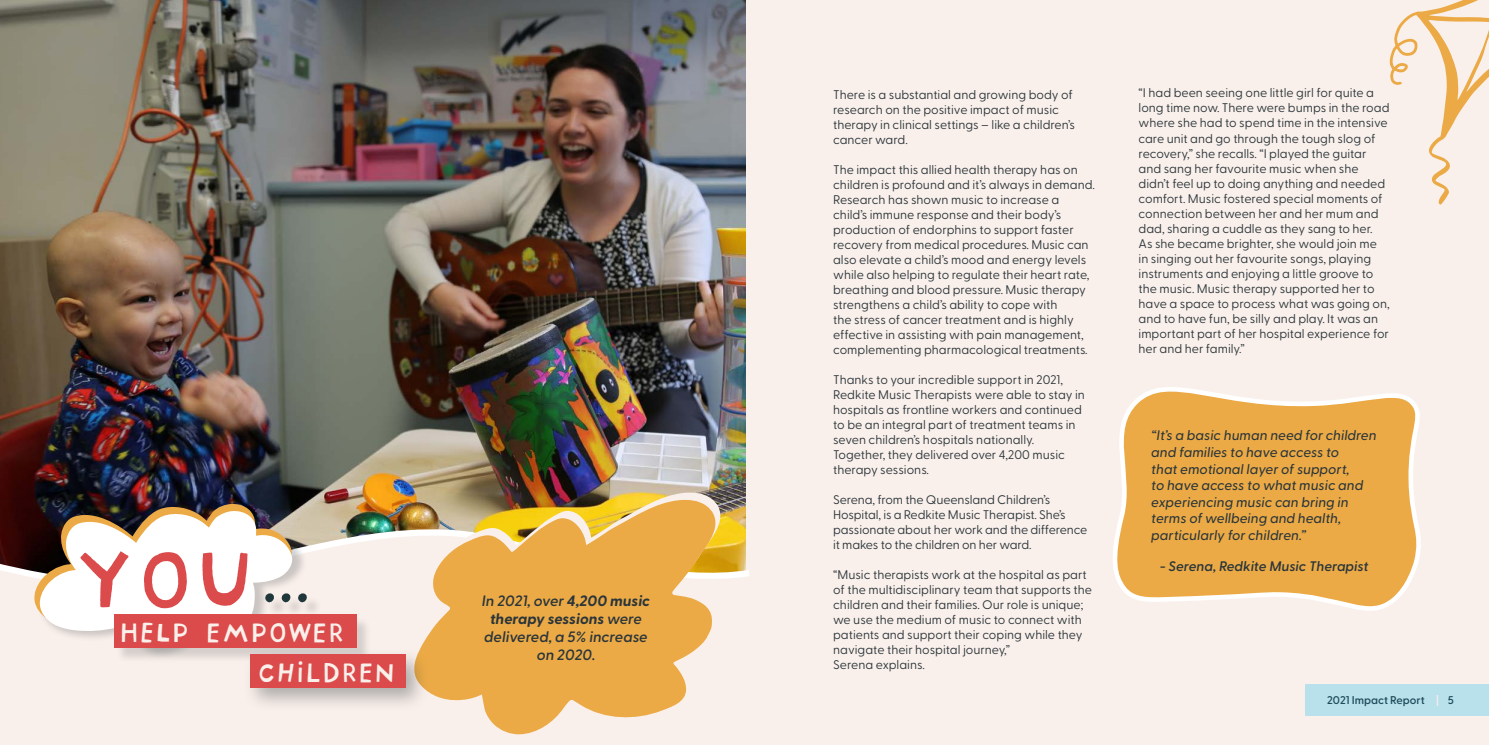
<style>
.page{position:relative;width:1489px;height:745px;background:#fff}
.page>*{position:absolute;margin:0;border:0;box-sizing:border-box;transform-origin:0 0}
.t1{font:77.88px "Matilda";color:#20383b}
.t2{font:26.25px/39.5px "Matilda";color:#faf0eb}
.t3{font:italic 600 15px/18px "Greycliff CF";color:#2b353a;text-align:center}
.t4{font:italic 500 13.88px/16.6px "Greycliff CF";color:#2b353a}
.t5{font:italic 600 13.88px "Greycliff CF";color:#2b353a}
.t6{font:12.5px/15px "Greycliff CF";color:#2b353a}
.t7{font:600 11.25px "Greycliff CF";color:#1e4b5a}
.s1{font-weight:700}
.s2{font-weight:500;color:#faf0eb}
</style>
<div class="page">
<div style="left:744px;top:0;width:744px;height:744px;background:#faf0eb"></div>
<img style="left:0;top:0;width:745px;height:515px">
<div style="left:0;top:596px;width:744px;height:148px;background:#faf0eb"></div>
<svg style="left:0;top:515px;width:750px;height:81px;background:#c6b9a5"></svg>
<div style="left:37px;top:505px;width:270px;height:153px;background:#2b353a;opacity:.23"></div>
<svg style="left:34px;top:503px;width:258px;height:145px"></svg>
<div style="left:267px;top:595px;width:55px;height:22px;background:#241f1f;opacity:.18"></div>
<svg style="left:1389px;top:0;width:99px;height:204px"></svg>
<img style="left:413px;top:491px;width:313px;height:235px">
<svg style="left:408px;top:499px;width:313px;height:235px;background:#eab96a"></svg>
<div style="left:116px;top:616px;width:255px;height:47px;background:#2b353a;opacity:.18"></div>
<div style="left:114px;top:614px;width:242px;height:33px;background:#dc4b4b"></div>
<div style="left:243px;top:647px;width:187px;height:64px;background:#2b353a;opacity:.37"></div>
<div style="left:250px;top:654px;width:155px;height:33px;background:#dc4b4b"></div>
<svg style="left:1113px;top:387px;width:308px;height:224px;background:#eeb765"></svg>
<div style="left:1305px;top:684px;width:183px;height:31px;background:#b9e1eb"></div>
<h1 class="t1" style="left:261px;top:537px;width:51px">...</h1>
<p class="t3" style="left:482px;top:590px;width:170px">In 2021, over <span class="s1">4,200 music therapy sessions</span> were delivered, a 5% increase on 2020.</p>
<h2 class="t2" style="left:257px;top:614px;width:140px;text-indent:-137px">HELP EMPOWER<br>CHILDREN</h2>
<p class="t6" style="left:833px;top:86px;width:243px">There is a substantial and growing body of research on the positive impact of music therapy in clinical settings – like a children’s cancer ward.</p>
<p class="t6" style="left:833px;top:161px;width:263px">The impact this allied health therapy has on children is profound and it’s always in demand.<br>Research has shown music to increase a child’s immune response and their body’s production of endorphins to support faster recovery from medical procedures. Music can also elevate a child’s mood and energy levels while also helping to regulate their heart rate, breathing and blood pressure. Music therapy strengthens a child’s ability to cope with<br>the stress of cancer treatment and is highly effective in assisting with pain management, complementing pharmacological treatments.</p>
<p class="t6" style="left:833px;top:371px;width:253px">Thanks to your incredible support in 2021, Redkite Music Therapists were able to stay in hospitals as frontline workers and continued to be an integral part of treatment teams in seven children’s hospitals nationally.<br>Together, they delivered over 4,200 music therapy sessions.</p>
<p class="t6" style="left:833px;top:491px;width:256px">Serena, from the Queensland Children’s Hospital, is a Redkite Music Therapist. She’s passionate about her work and the difference it makes to the children on her ward.</p>
<p class="t6" style="left:833px;top:566px;width:260px">“Music therapists work at the hospital as part of the multidisciplinary team that supports the children and their families. Our role is unique; we use the medium of music to connect with patients and support their coping while they navigate their hospital journey,”<br>Serena explains.</p>
<p class="t6" style="left:1138px;top:85px;width:253px">“I had been seeing one little girl for quite a long time now. There were bumps in the road where she had to spend time in the intensive care unit and go through the tough slog of recovery,” she recalls. “I played the guitar and sang her favourite music when she didn’t feel up to doing anything and needed comfort. Music fostered special moments of connection between her and her mum and dad, sharing a cuddle as they sang to her.<br>As she became brighter, she would join me in singing out her favourite songs, playing instruments and enjoying a little groove to the music. Music therapy supported her to have a space to process what was going on, and to have fun, be silly and play. It was an important part of her hospital experience for her and her family.”</p>
<p class="t4" style="left:1151px;top:426px;width:227px">“It’s a basic human need for children and families to have access to<br>that emotional layer of support,<br>to have access to what music and experiencing music can bring in terms of wellbeing and health, particularly for children.”</p>
<p class="t5" style="left:1159px;top:555px;width:210px">- Serena, Redkite Music Therapist</p>
<p class="t7" style="left:1326px;top:690px;width:128px">2021 Impact Report <span class="s2">|</span> 5</p>
</div>
